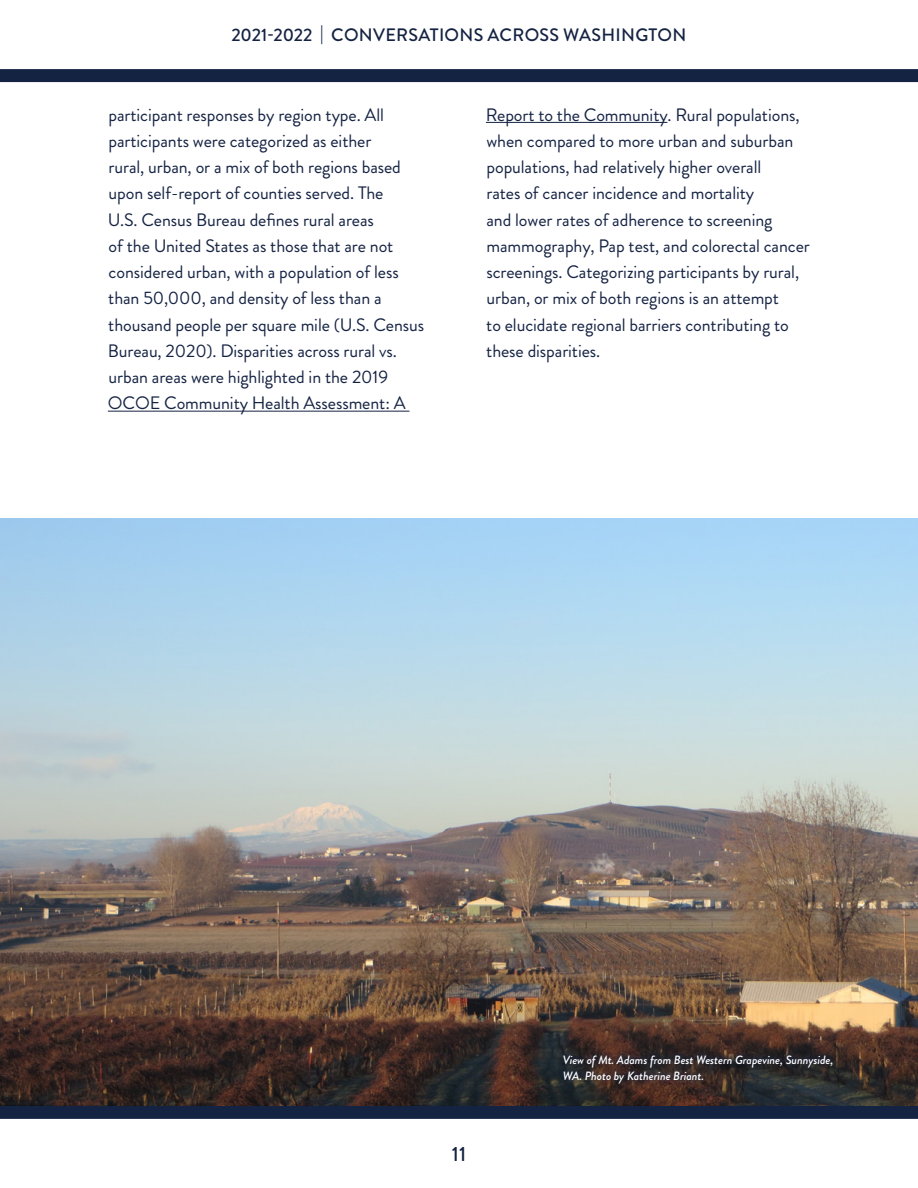
<style>
.page{position:relative;width:918px;height:1188px;background:#fff}
.page>*{position:absolute;margin:0;border:0;box-sizing:border-box;transform-origin:0 0}
.t1{font:500 20.7px "Brandon Grotesque";color:#152343}
.t2{font:18px/26.2px "Brandon Grotesque";letter-spacing:-.005em;color:#152343}
.t3{font:500 18px "Brandon Grotesque";letter-spacing:.015em;color:#152343}
.t4{font:italic 500 12px/16.5px "Brandon Grotesque";letter-spacing:-.005em;color:#fff}
</style>
<div class="page">
<svg style="left:0;top:69px;width:918px;height:13px;background:#162444"></svg>
<svg style="left:0;top:1106px;width:918px;height:13px;background:#162444"></svg>
<hr style="left:108px;top:411px;width:302px;height:1px;background:#152343">
<hr style="left:486px;top:122px;width:181px;height:1px;background:#152343">
<img style="left:0;top:518px;width:918px;height:588px">
<svg style="left:558px;top:1049px;width:280px;height:40px;background:#302929"></svg>
<p class="t3" style="left:231px;top:22px;width:456px">2021-2022 | CONVERSATIONS ACROSS WASHINGTON</p>
<p class="t2" style="left:108px;top:102px;width:318px">participant responses by region type. All participants were categorized as either<br>rural, urban, or a mix of both regions based upon self-report of counties served. The<br>U.S. Census Bureau defines rural areas<br>of the United States as those that are not considered urban, with a population of less than 50,000, and density of less than a thousand people per square mile (U.S. Census Bureau, 2020). Disparities across rural vs. urban areas were highlighted in the 2019<br>OCOE Community Health Assessment: A</p>
<p class="t2" style="left:486px;top:102px;width:325px">Report to the Community. Rural populations, when compared to more urban and suburban populations, had relatively higher overall<br>rates of cancer incidence and mortality<br>and lower rates of adherence to screening mammography, Pap test, and colorectal cancer screenings. Categorizing participants by rural, urban, or mix of both regions is an attempt<br>to elucidate regional barriers contributing to these disparities.</p>
<p class="t1" style="left:452px;top:1139px;width:16px">11</p>
<p class="t4" style="left:563px;top:1051px;width:272px">View of Mt. Adams from Best Western Grapevine, Sunnyside,<br>WA. Photo by Katherine Briant.</p>
</div>
